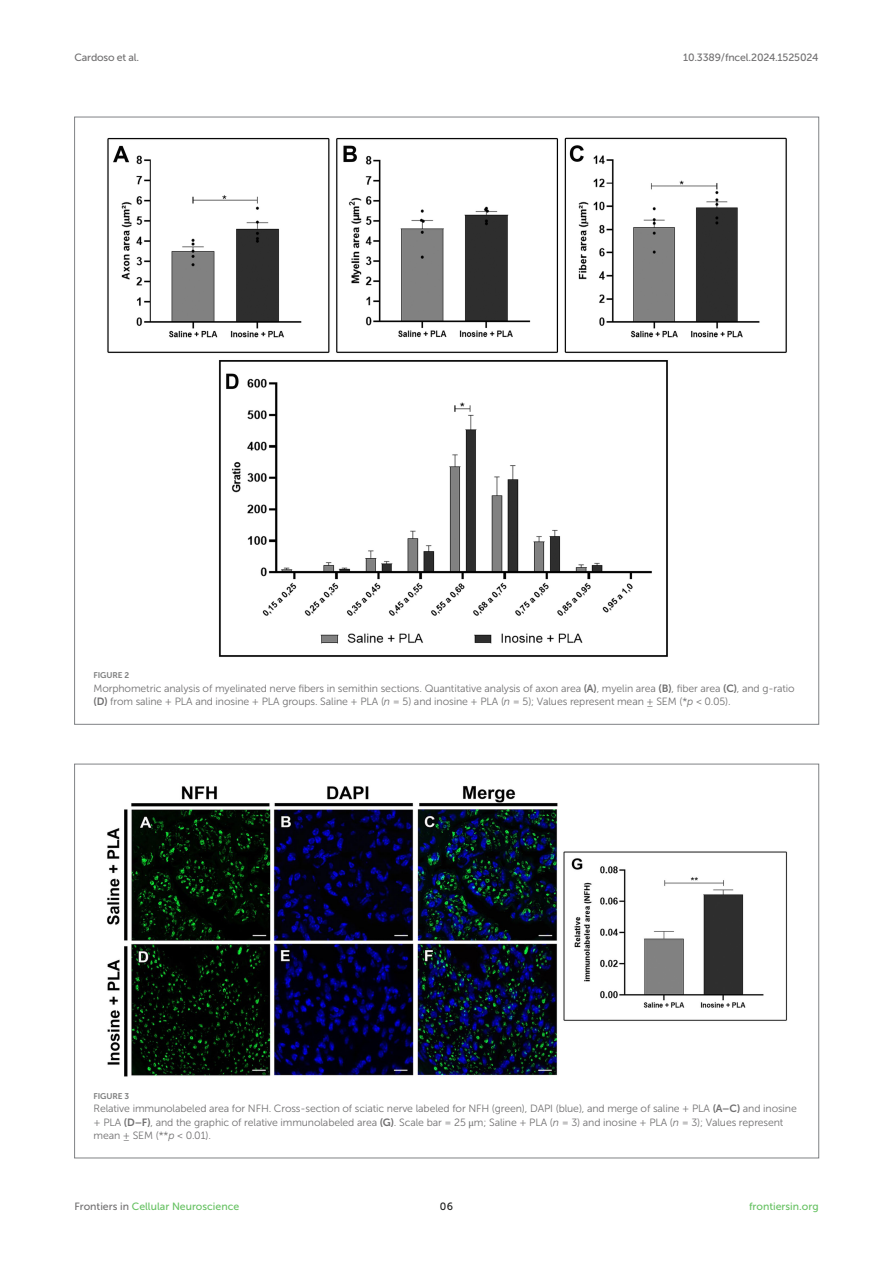
<style>
.page{position:relative;width:893px;height:1263px;background:#fff}
.page>*{position:absolute;margin:0;border:0;box-sizing:border-box;transform-origin:0 0}
.FIG_LEG{font:10.5px/13.5px "Museo Sans 300";letter-spacing:-.01em;color:#706f70}
.t1{font:10.5px "Museo Sans 500";color:#65c161}
.t2{font:10.5px "Museo Sans 500";letter-spacing:-.015em;color:#706f70}
.t3{font:10.5px "Museo Sans 500";color:#1b1c1b}
.FIG_HD{font:8.25px "Museo Sans 700";letter-spacing:-.01em;color:#7e7f7f}
.s1{font-family:"Museo Sans 700"}
.s2{font-style:italic}
.s3{font-family:"STIX General"}
.s4{color:#706f70}
</style>
<div class="page">
<img style="left:107px;top:137px;width:680px;height:520px">
<img style="left:107px;top:785px;width:681px;height:292px">
<p class="t2" style="left:74px;top:51px;width:66px">Cardoso et al.</p>
<p class="t2" style="left:683px;top:51px;width:137px">10.3389/fncel.2024.1525024</p>
<p class="FIG_HD" style="left:94px;top:671px;width:37px">FIGURE 2</p>
<p class="FIG_LEG" style="left:94px;top:682px;width:703px">Morphometric analysis of myelinated nerve fibers in semithin sections. Quantitative analysis of axon area <span class="s1">(A)</span>, myelin area <span class="s1">(B)</span>, fiber area <span class="s1">(C)</span>, and g-ratio <span class="s1">(D)</span> from saline + PLA and inosine + PLA groups. Saline + PLA (<span class="s2">n</span> = 5) and inosine + PLA (<span class="s2">n</span> = 5); Values represent mean ± SEM (*<span class="s2">p</span> &lt; 0.05).</p>
<p class="FIG_HD" style="left:94px;top:1091px;width:37px">FIGURE 3</p>
<p class="FIG_LEG" style="left:94px;top:1102px;width:705px">Relative immunolabeled area for NFH. Cross-section of sciatic nerve labeled for NFH (green), DAPI (blue), and merge of saline + PLA <span class="s1">(A–C)</span> and inosine + PLA <span class="s1">(D–F)</span>, and the graphic of relative immunolabeled area <span class="s1">(G)</span>. Scale bar = 25 <span class="s3">μ</span>m; Saline + PLA (<span class="s2">n</span> = 3) and inosine + PLA (<span class="s2">n</span> = 3); Values represent mean ± SEM (**<span class="s2">p</span> &lt; 0.01).</p>
<p class="t1" style="left:74px;top:1200px;width:166px"><span class="s4">Frontiers in</span> Cellular Neuroscience</p>
<p class="t3" style="left:440px;top:1200px;width:15px">06</p>
<p class="t1" style="left:749px;top:1200px;width:71px">frontiersin.org</p>
</div>
